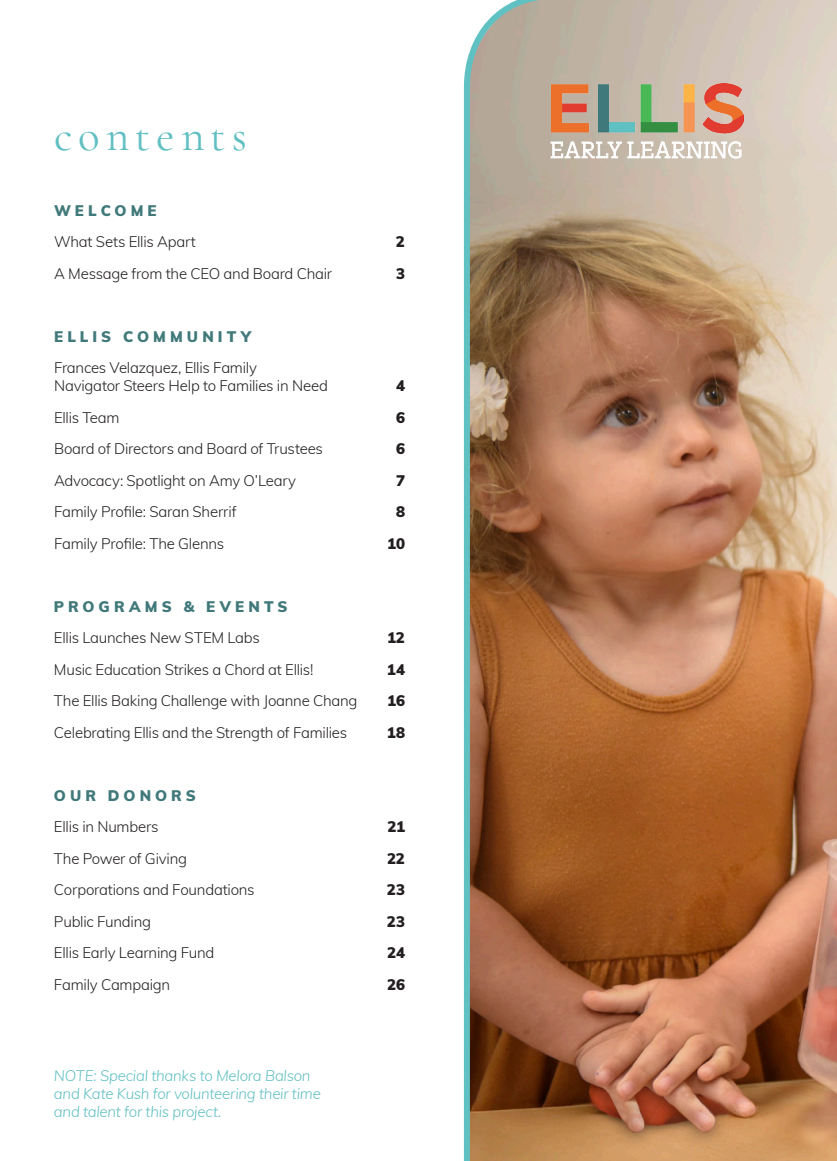
<style>
.page{position:relative;width:837px;height:1161px;background:#fff}
.page>*{position:absolute;margin:0;border:0;box-sizing:border-box;transform-origin:0 0}
.t1{font:45px "Cormorant Garamond";letter-spacing:.135em;color:#61bfc2}
.t2{font:300 15px/18px "Muli";letter-spacing:-.015em;color:#231f20}
.t3{font:italic 300 15px/18px "Muli";letter-spacing:-.015em;color:#61bfc2}
.t4{font:900 15px "Muli";letter-spacing:.265em;color:#41797b}
.t5{font:900 15px "Muli";color:#231f20}
</style>
<div class="page">
<img style="left:560px;top:0;width:277px;height:1161px">
<img style="left:560px;top:84px;width:184px;height:52px">
<svg style="left:560px;top:142px;width:181px;height:16px"></svg>
<svg style="left:463px;top:0;width:97px;height:1161px;background:#947051"></svg>
<p class="t1" style="left:54px;top:108px;width:195px">contents</p>
<p class="t4" style="left:54px;top:199px;width:104px">WELCOME</p>
<p class="t2" style="left:54px;top:232px;width:144px">What Sets Ellis Apart</p>
<p class="t5" style="left:396px;top:231px;width:11px">2</p>
<p class="t2" style="left:54px;top:263px;width:280px">A Message from the CEO and Board Chair</p>
<p class="t5" style="left:396px;top:262px;width:10px">3</p>
<p class="t4" style="left:54px;top:325px;width:199px">ELLIS COMMUNITY</p>
<p class="t2" style="left:54px;top:358px;width:275px">Frances Velazquez, Ellis Family<br>Navigator Steers Help to Families in Need</p>
<p class="t5" style="left:396px;top:375px;width:10px">4</p>
<p class="t2" style="left:54px;top:407px;width:67px">Ellis Team</p>
<p class="t5" style="left:396px;top:406px;width:10px">6</p>
<p class="t2" style="left:54px;top:439px;width:271px">Board of Directors and Board of Trustees</p>
<p class="t5" style="left:396px;top:438px;width:10px">6</p>
<p class="t2" style="left:54px;top:470px;width:244px">Advocacy: Spotlight on Amy O’Leary</p>
<p class="t5" style="left:396px;top:469px;width:10px">7</p>
<p class="t2" style="left:54px;top:502px;width:184px">Family Profile: Saran Sherrif</p>
<p class="t5" style="left:396px;top:501px;width:10px">8</p>
<p class="t2" style="left:54px;top:533px;width:172px">Family Profile: The Glenns</p>
<p class="t5" style="left:387px;top:532px;width:19px">10</p>
<p class="t4" style="left:54px;top:595px;width:235px">PROGRAMS &amp; EVENTS</p>
<p class="t2" style="left:54px;top:628px;width:207px">Ellis Launches New STEM Labs</p>
<p class="t5" style="left:387px;top:627px;width:19px">12</p>
<p class="t2" style="left:54px;top:659px;width:261px">Music Education Strikes a Chord at Ellis!</p>
<p class="t5" style="left:387px;top:658px;width:20px">14</p>
<p class="t2" style="left:54px;top:691px;width:305px">The Ellis Baking Challenge with Joanne Chang</p>
<p class="t5" style="left:387px;top:690px;width:19px">16</p>
<p class="t2" style="left:54px;top:722px;width:295px">Celebrating Ellis and the Strength of Families</p>
<p class="t5" style="left:387px;top:721px;width:20px">18</p>
<p class="t4" style="left:54px;top:784px;width:143px">OUR DONORS</p>
<p class="t2" style="left:54px;top:817px;width:106px">Ellis in Numbers</p>
<p class="t5" style="left:387px;top:816px;width:19px">21</p>
<p class="t2" style="left:54px;top:848px;width:135px">The Power of Giving</p>
<p class="t5" style="left:387px;top:847px;width:19px">22</p>
<p class="t2" style="left:54px;top:880px;width:202px">Corporations and Foundations</p>
<p class="t5" style="left:387px;top:879px;width:20px">23</p>
<p class="t2" style="left:54px;top:911px;width:99px">Public Funding</p>
<p class="t5" style="left:387px;top:910px;width:20px">23</p>
<p class="t2" style="left:54px;top:943px;width:162px">Ellis Early Learning Fund</p>
<p class="t5" style="left:387px;top:942px;width:19px">24</p>
<p class="t2" style="left:54px;top:974px;width:118px">Family Campaign</p>
<p class="t5" style="left:387px;top:973px;width:19px">26</p>
<p class="t3" style="left:54px;top:1066px;width:268px">NOTE: Special thanks to Melora Balson and Kate Kush for volunteering their time and talent for this project.</p>
</div>
